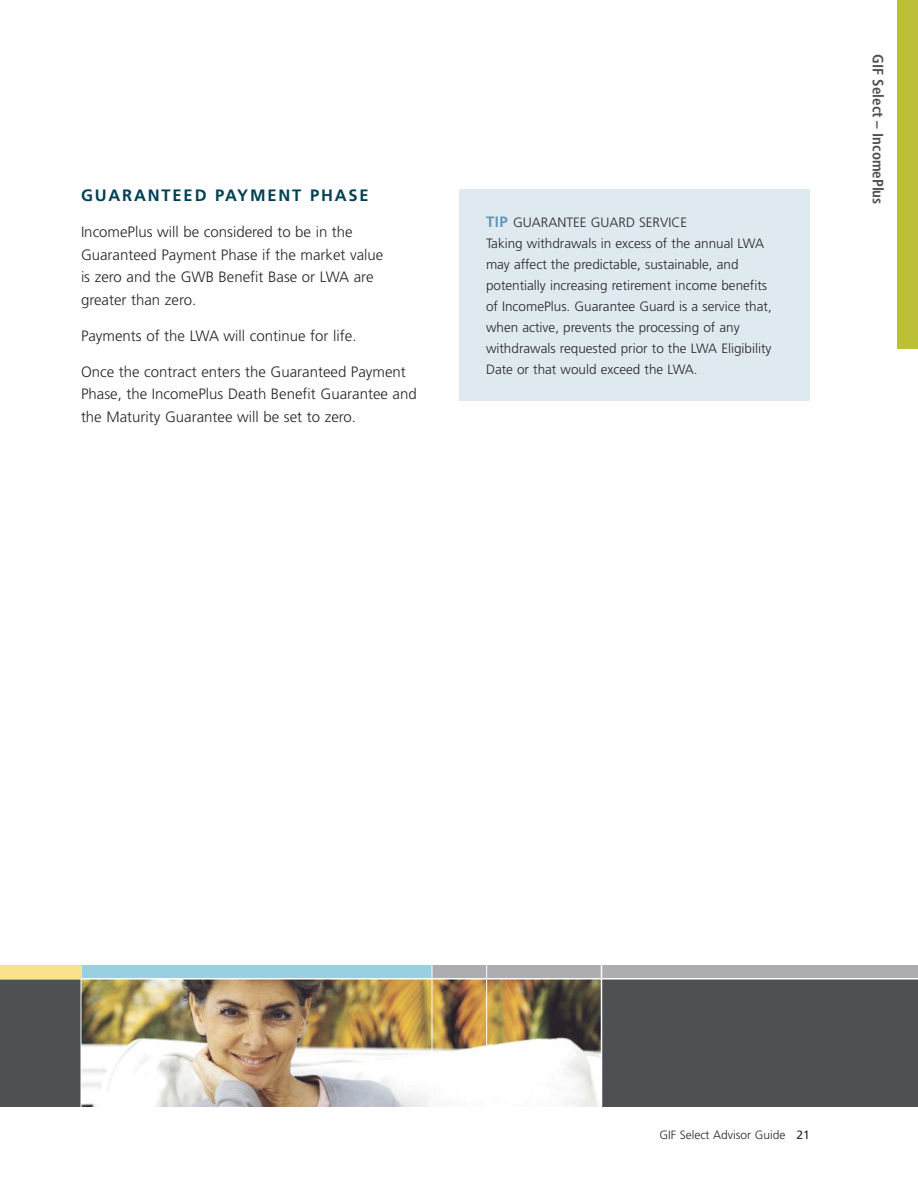
<style>
.page{position:relative;width:918px;height:1188px;background:#fff}
.page>*{position:absolute;margin:0;border:0;box-sizing:border-box;transform-origin:0 0}
.t1{font:700 16.5px "Frutiger";letter-spacing:.11em;color:#004053}
.t2{font:300 15px/22.5px "Frutiger";color:#272627}
.t3{font:700 condensed 15px "Frutiger";color:#4e5054}
.t4{font:300 13.5px/21px "Frutiger";color:#272627}
.t5{font:300 12px "Frutiger";color:#272627}
.s1{font-weight:700;font-size:15px;color:#6097b7}
.s2{font-weight:400}
</style>
<div class="page">
<div style="left:898px;top:0;width:20px;height:348px;background:#bbc037"></div>
<div style="left:459px;top:189px;width:351px;height:211px;background:#dfeaf0"></div>
<div style="left:0;top:965px;width:918px;height:142px;background:#4e5054"></div>
<div style="left:432px;top:965px;width:486px;height:14px;background:#abadb0"></div>
<div style="left:0;top:965px;width:432px;height:14px;background:#98d0df"></div>
<img style="left:82px;top:980px;width:519px;height:127px">
<hr style="left:486px;top:965px;width:1px;height:142px;background:#fff">
<hr style="left:432px;top:965px;width:1px;height:142px;background:#fff">
<hr style="left:81px;top:965px;width:1px;height:142px;background:#fff">
<hr style="left:601px;top:965px;width:1px;height:142px;background:#fff">
<hr style="left:0;top:978px;width:918px;height:2px;background:#fff">
<div style="left:0;top:965px;width:81px;height:14px;background:#fae28a"></div>
<p class="t1" style="left:81px;top:189px;width:289px">GUARANTEED PAYMENT PHASE</p>
<p class="t2" style="left:81px;top:222px;width:304px">IncomePlus will be considered to be in the Guaranteed Payment Phase if the market value is zero and the GWB Benefit Base or LWA are greater than zero.</p>
<p class="t2" style="left:81px;top:326px;width:277px">Payments of the LWA will continue for life.</p>
<p class="t2" style="left:81px;top:362px;width:337px">Once the contract enters the Guaranteed Payment<br>Phase, the IncomePlus Death Benefit Guarantee and the Maturity Guarantee will be set to zero.</p>
<p class="t4" style="left:486px;top:213px;width:287px"><span class="s1">TIP</span> GUARANTEE GUARD SERVICE<br>Taking withdrawals in excess of the annual LWA may affect the predictable, sustainable, and potentially increasing retirement income benefits of IncomePlus. Guarantee Guard is a service that, when active, prevents the processing of any withdrawals requested prior to the LWA Eligibility Date or that would exceed the LWA.</p>
<p class="t3" style="left:884px;top:54px;width:152px;rotate:90deg">GIF Select – IncomePlus</p>
<p class="t5" style="left:659px;top:1130px;width:152px">GIF Select Advisor Guide <span class="s2">21</span></p>
</div>
